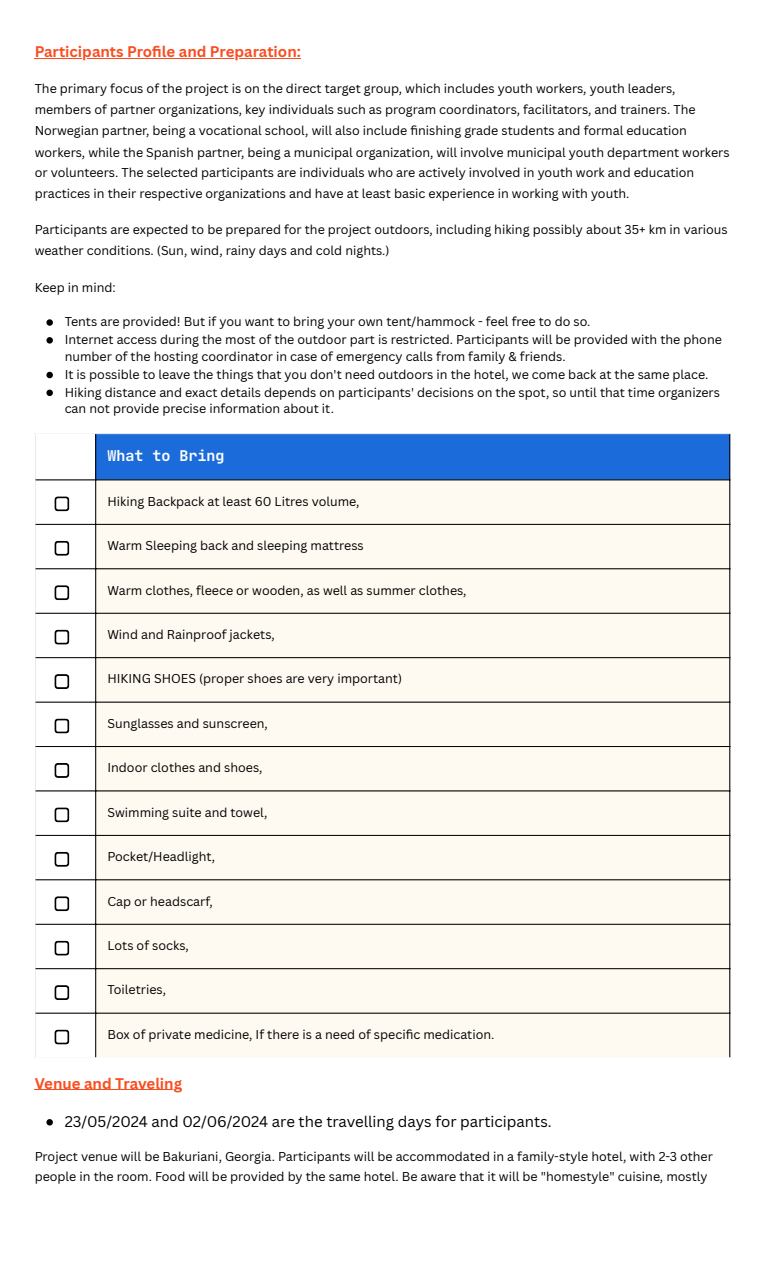
<style>
.page{position:relative;width:765px;height:1262px;background:#fff}
.page>*{position:absolute;margin:0;border:0;box-sizing:border-box;transform-origin:0 0}
.t1{font:15px "Canva Sans";color:#000}
.t2{font:700 15px "Canva Sans";color:#f94d1f}
.t3{font:700 15px "Jet Brains Mono";color:#fff}
.t4{font:12.5px/21px "Canva Sans";color:#000}
</style>
<div class="page">
<hr style="left:35px;top:58px;width:266px;height:1px;background:#f94d1f">
<hr style="left:35px;top:1089px;width:147px;height:1px;background:#f94d1f">
<svg style="left:46px;top:319px;width:7px;height:7px"></svg>
<svg style="left:46px;top:337px;width:7px;height:7px"></svg>
<svg style="left:46px;top:372px;width:7px;height:6px"></svg>
<svg style="left:46px;top:390px;width:7px;height:6px"></svg>
<div style="left:95px;top:433px;width:635px;height:47px;background:#1b6bda"></div>
<div style="left:96px;top:480px;width:633px;height:577px;background:#fefaf1"></div>
<svg style="left:36px;top:480px;width:59px;height:565px"></svg>
<hr style="left:35px;top:433px;width:695px;height:1px;background:#fff">
<hr style="left:95px;top:434px;width:1px;height:623px;background:#000">
<hr style="left:729px;top:434px;width:1px;height:623px;background:#000">
<hr style="left:36px;top:479px;width:694px;height:1px;background:#000">
<hr style="left:36px;top:524px;width:694px;height:1px;background:#000">
<hr style="left:36px;top:568px;width:694px;height:1px;background:#000">
<hr style="left:36px;top:613px;width:694px;height:1px;background:#000">
<hr style="left:36px;top:657px;width:694px;height:1px;background:#000">
<hr style="left:36px;top:702px;width:694px;height:1px;background:#000">
<hr style="left:36px;top:746px;width:694px;height:1px;background:#000">
<hr style="left:36px;top:790px;width:694px;height:1px;background:#000">
<hr style="left:36px;top:835px;width:694px;height:1px;background:#000">
<hr style="left:36px;top:879px;width:694px;height:1px;background:#000">
<hr style="left:36px;top:924px;width:694px;height:1px;background:#000">
<hr style="left:36px;top:968px;width:694px;height:1px;background:#000">
<hr style="left:36px;top:1013px;width:694px;height:1px;background:#000">
<svg style="left:46px;top:1119px;width:7px;height:6px"></svg>
<p class="t2" style="left:35px;top:41px;width:268px">Participants Profi le and Preparation:</p>
<p class="t4" style="left:35px;top:77px;width:697px">The primary focus of the project is on the direct target group, which includes youth workers, youth leaders, members of partner organizations, key individuals such as program coordinators, facilitators, and trainers. The Norwegian partner, being a vocational school, will also include fi nishing grade students and formal education workers, while the Spanish partner, being a municipal organization, will involve municipal youth department workers or volunteers. The selected participants are individuals who are actively involved in youth work and education practices in their respective organizations and have at least basic experience in working with youth.</p>
<p class="t4" style="left:35px;top:219px;width:695px;line-height:20.6px">Participants are expected to be prepared for the project outdoors, including hiking possibly about 35+ km in various weather conditions. (Sun, wind, rainy days and cold nights.)</p>
<p class="t4" style="left:35px;top:276px;width:83px">Keep in mind:</p>
<p class="t4" style="left:65px;top:311px;width:527px">Tents are provided! But if you want to bring your own tent/hammock - feel free to do so.</p>
<p class="t4" style="left:65px;top:331px;width:659px;line-height:16.9px">Internet access during the most of the outdoor part is restricted. Participants will be provided with the phone number of the hosting coordinator in case of emergency calls from family &amp; friends.</p>
<p class="t4" style="left:65px;top:363px;width:645px">It is possible to leave the things that you don't need outdoors in the hotel, we come back at the same place.</p>
<p class="t4" style="left:65px;top:383px;width:657px;line-height:16.9px">Hiking distance and exact details depends on participants' decisions on the spot, so until that time organizers can not provide precise information about it.</p>
<p class="t3" style="left:107px;top:447px;width:119px">What to Bring</p>
<p class="t4" style="left:107px;top:490px;width:253px">Hiking Backpack at least 60 Litres volume,</p>
<p class="t4" style="left:107px;top:535px;width:258px">Warm Sleeping back and sleeping mattress</p>
<p class="t4" style="left:107px;top:579px;width:361px">Warm clothes, fleece or wooden, as well as summer clothes,</p>
<p class="t4" style="left:107px;top:624px;width:169px">Wind and Rainproof jackets,</p>
<p class="t4" style="left:107px;top:668px;width:296px">HIKING SHOES (proper shoes are very important)</p>
<p class="t4" style="left:107px;top:712px;width:162px">Sunglasses and sunscreen,</p>
<p class="t4" style="left:107px;top:757px;width:156px">Indoor clothes and shoes,</p>
<p class="t4" style="left:107px;top:801px;width:162px">Swimming suite and towel,</p>
<p class="t4" style="left:107px;top:846px;width:109px">Pocket/Headlight,</p>
<p class="t4" style="left:107px;top:890px;width:107px">Cap or headscarf,</p>
<p class="t4" style="left:107px;top:935px;width:83px">Lots of socks,</p>
<p class="t4" style="left:107px;top:979px;width:60px">Toiletries,</p>
<p class="t4" style="left:107px;top:1023px;width:389px">Box of private medicine, If there is a need of specific medication.</p>
<p class="t2" style="left:35px;top:1072px;width:149px">Venue and Traveling</p>
<p class="t1" style="left:65px;top:1111px;width:488px">23/05/2024 and 02/06/2024 are the travelling days for participants.</p>
<p class="t4" style="left:35px;top:1145px;width:680px;line-height:20.6px">Project venue will be Bakuriani, Georgia. Participants will be accommodated in a family-style hotel, with 2-3 other people in the room. Food will be provided by the same hotel. Be aware that it will be "homestyle" cuisine, mostly</p>
</div>
